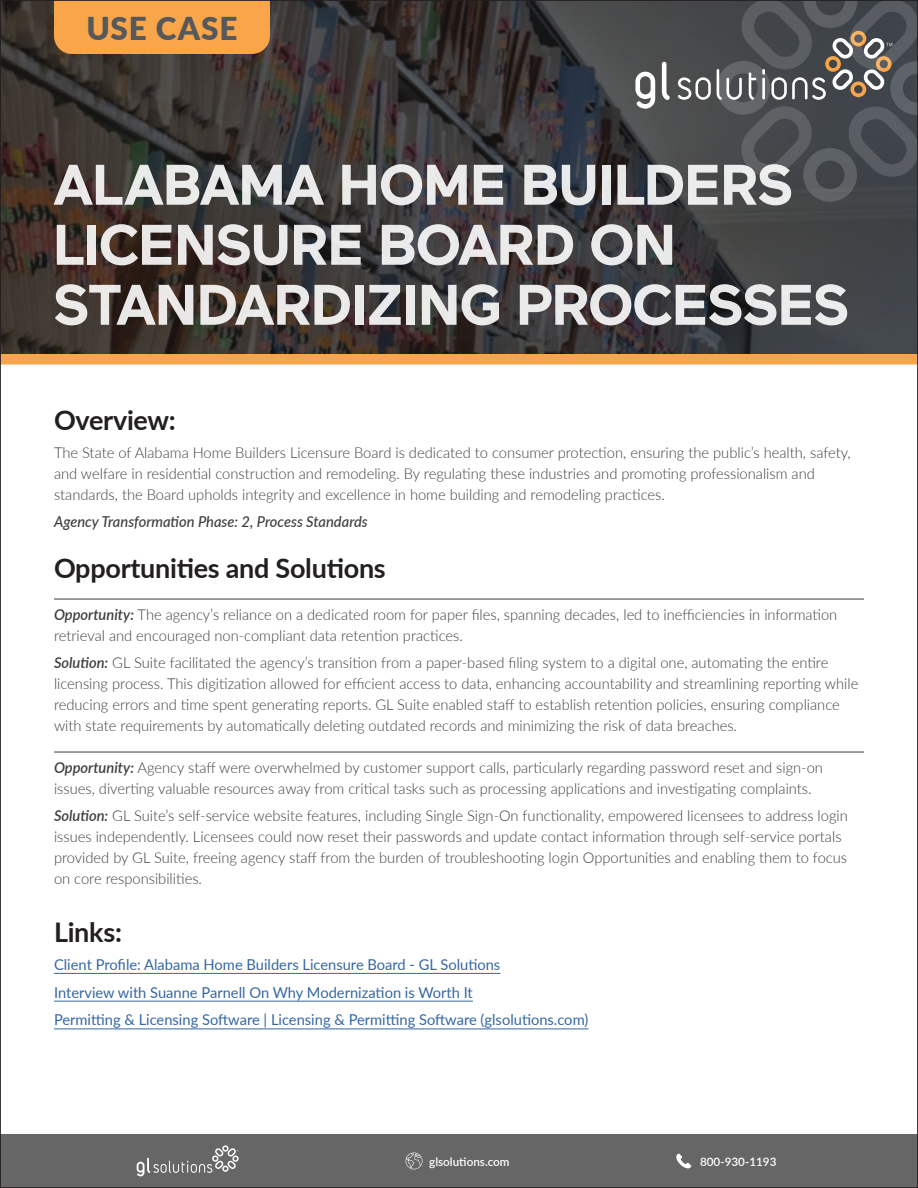
<style>
.page{position:relative;width:918px;height:1188px;background:#fff}
.page>*{position:absolute;margin:0;border:0;box-sizing:border-box;transform-origin:0 0}
.t1{font:700 57px/60px "Maax";letter-spacing:-.025em;color:#fff}
.t2{font:900 31.5px "Lato";letter-spacing:.025em;color:#57585a}
.t3{font:700 27px "Lato";letter-spacing:-.01em;color:#231f20}
.t4{font:300 15px/21px "Lato";color:#3e3e3f}
.t5{font:15px/27.8px "Lato";color:#3667a4}
.t6{font:italic 500 15px "Lato";color:#3e3e3f}
.t7{font:600 11.7px "Lato";color:#fff}
.s1{font-weight:600;font-style:italic}
</style>
<div class="page">
<svg style="left:2px;top:2px;width:914px;height:352px;background:#3a3736"></svg>
<hr style="left:54px;top:599px;width:810px;height:1px;background:#3e3e3f">
<hr style="left:54px;top:752px;width:810px;height:1px;background:#3e3e3f">
<hr style="left:54px;top:973px;width:446px;height:1px;background:#3667a4">
<hr style="left:54px;top:1001px;width:419px;height:1px;background:#3667a4">
<hr style="left:54px;top:1029px;width:534px;height:1px;background:#3667a4">
<svg style="left:635px;top:72px;width:20px;height:37px"></svg>
<svg style="left:662px;top:62px;width:8px;height:38px"></svg>
<svg style="left:678px;top:77px;width:33px;height:23px"></svg>
<svg style="left:717px;top:2px;width:199px;height:200px;background:#525558"></svg>
<div style="left:54px;top:2px;width:216px;height:52px;background:#f9a64a"></div>
<div style="left:0;top:354px;width:918px;height:10px;background:#f9a64a"></div>
<div style="left:0;top:1134px;width:918px;height:54px;background:#666"></div>
<svg style="left:137px;top:1145px;width:102px;height:31px"></svg>
<svg style="left:676px;top:1153px;width:15px;height:16px"></svg>
<svg style="left:405px;top:1153px;width:17px;height:17px"></svg>
<h2 class="t2" style="left:86px;top:4px;width:153px">USE CASE</h2>
<h1 class="t1" style="left:53px;top:156px;width:798px">ALABAMA HOME BUILDERS<br>LICENSURE BOARD ON<br>STANDARDIZING PROCESSES</h1>
<h3 class="t3" style="left:54px;top:400px;width:123px">Overview:</h3>
<p class="t4" style="left:54px;top:441px;width:798px">The State of Alabama Home Builders Licensure Board is dedicated to consumer protection, ensuring the public’s health, safety, and welfare in residential construction and remodeling. By regulating these industries and promoting professionalism and standards, the Board upholds integrity and excellence in home building and remodeling practices.</p>
<p class="t6" style="left:54px;top:511px;width:315px">Agency Transformation Phase: 2, Process Standards</p>
<h3 class="t3" style="left:54px;top:549px;width:333px">Opportunities and Solutions</h3>
<p class="t4" style="left:54px;top:603px;width:785px"><span class="s1">Opportunity:</span> The agency’s reliance on a dedicated room for paper files, spanning decades, led to inefficiencies in information retrieval and encouraged non-compliant data retention practices.</p>
<p class="t4" style="left:54px;top:652px;width:806px"><span class="s1">Solution:</span> GL Suite facilitated the agency’s transition from a paper-based filing system to a digital one, automating the entire licensing process. This digitization allowed for efficient access to data, enhancing accountability and streamlining reporting while reducing errors and time spent generating reports. GL Suite enabled staff to establish retention policies, ensuring compliance with state requirements by automatically deleting outdated records and minimizing the risk of data breaches.</p>
<p class="t4" style="left:54px;top:756px;width:771px"><span class="s1">Opportunity:</span> Agency staff were overwhelmed by customer support calls, particularly regarding password reset and sign-on issues, diverting valuable resources away from critical tasks such as processing applications and investigating complaints.</p>
<p class="t4" style="left:54px;top:805px;width:795px"><span class="s1">Solution:</span> GL Suite’s self-service website features, including Single Sign-On functionality, empowered licensees to address login issues independently. Licensees could now reset their passwords and update contact information through self-service portals provided by GL Suite, freeing agency staff from the burden of troubleshooting login Opportunities and enabling them to focus on core responsibilities.</p>
<h3 class="t3" style="left:54px;top:912px;width:69px">Links:</h3>
<p class="t5" style="left:54px;top:950px;width:536px">Client Profile: Alabama Home Builders Licensure Board - GL Solutions<br>Interview with Suanne Parnell On Why Modernization is Worth It<br>Permitting &amp; Licensing Software | Licensing &amp; Permitting Software (glsolutions.com)</p>
<p class="t7" style="left:429px;top:1153px;width:82px">glsolutions.com</p>
<p class="t7" style="left:700px;top:1153px;width:78px">800-930-1193</p>
</div>
